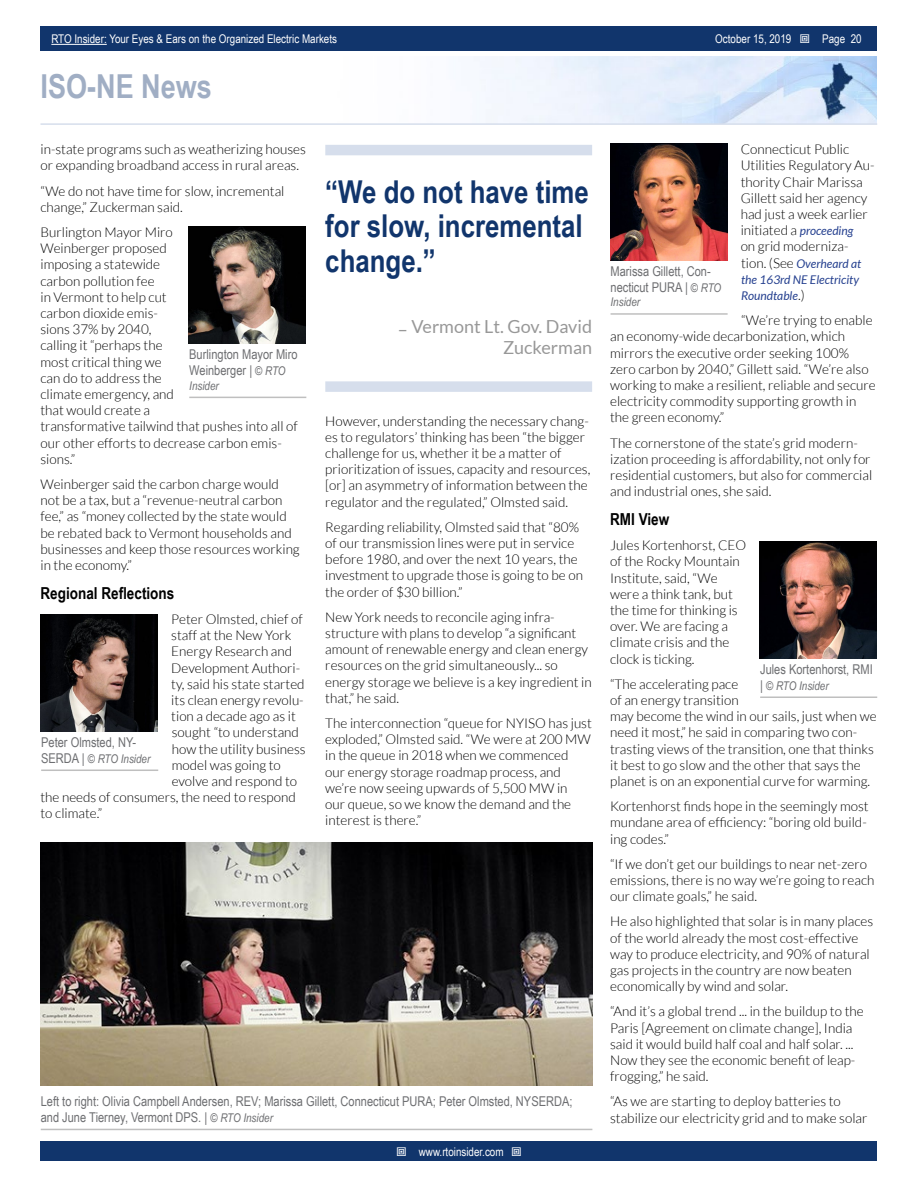
<style>
.page{position:relative;width:918px;height:1188px;background:#fff}
.page>*{position:absolute;margin:0;border:0;box-sizing:border-box;transform-origin:0 0}
.t1{font:700 33px "Arial Narrow";color:#a0aec4}
.t2{font:700 31.5px/34.5px "Arial Narrow";color:#11356c}
.t3{font:18px/21.6px "Lato";color:#989898;text-align:right}
.t4{font:700 16.5px "Arial Narrow";color:#000}
.t5{font:300 13.5px/16.2px "Lato";color:#000}
.t6{font:13.5px/16.2px "Arial Narrow";color:#6d6e71}
.t7{font:12px "Arial Narrow";color:#fff}
.t8{font:italic 12px/16.2px "Lato";color:#25408f}
.t9{font:italic 12px "Arial Narrow";color:#6d6e71}
.s1{font-style:inherit}
.s2{font-style:italic;font-size:12px}
.s3{font-style:normal;font-size:13.5px}
.s4{font-weight:400;font-style:italic;font-size:12px;color:#25408f}
.s5{font-weight:300;font-style:normal;font-size:13.5px;color:#000}
</style>
<div class="page">
<div style="left:41px;top:1142px;width:836px;height:19px;background:#11356c"></div>
<div style="left:41px;top:27px;width:836px;height:24px;background:#11356c"></div>
<hr style="left:51px;top:44px;width:56px;height:1px;background:#fff">
<img style="left:474px;top:56px;width:403px;height:67px">
<hr style="left:40px;top:123px;width:837px;height:2px;background:#d6deec">
<hr style="left:41px;top:1129px;width:551px;height:1px;background:#bfbfbf">
<img style="left:40px;top:842px;width:552px;height:244px">
<img style="left:189px;top:227px;width:117px;height:117px">
<hr style="left:189px;top:397px;width:117px;height:1px;background:#bfbfbf">
<img style="left:760px;top:541px;width:117px;height:117px">
<hr style="left:760px;top:696px;width:117px;height:2px;background:#bfbfbf">
<img style="left:610px;top:143px;width:117px;height:117px">
<hr style="left:611px;top:313px;width:117px;height:2px;background:#bfbfbf">
<img style="left:41px;top:614px;width:117px;height:117px">
<hr style="left:41px;top:770px;width:117px;height:1px;background:#bfbfbf">
<div style="left:325px;top:145px;width:267px;height:10px;background:#d6deec"></div>
<div style="left:325px;top:381px;width:267px;height:11px;background:#d6deec"></div>
<p class="t7" style="left:51px;top:30px;width:287px">RTO Insider: Your Eyes &amp; Ears on the Organized Electric Markets</p>
<p class="t7" style="left:715px;top:30px;width:78px">October 15, <span class="s1">2019</span></p>
<p class="t7" style="left:822px;top:30px;width:41px">Page 20</p>
<h1 class="t1" style="left:40px;top:61px;width:173px">ISO-NE News</h1>
<p class="t5" style="left:40px;top:141px;width:267px">in-state programs such as weatherizing houses or expanding broadband access in rural areas.</p>
<p class="t5" style="left:40px;top:183px;width:245px">“We do not have time for slow, incremental change,” Zuckerman said.</p>
<p class="t5" style="left:40px;top:224px;width:259px">Burlington Mayor Miro<br>Weinberger proposed<br>imposing a statewide<br>carbon pollution fee<br>in Vermont to help cut<br>carbon dioxide emis-<br>sions 37% by 2040,<br>calling it “perhaps the<br>most critical thing we<br>can do to address the<br>climate emergency, and<br>that would create a<br>transformative tailwind that pushes into all of our other efforts to decrease carbon emis&shy;sions.”</p>
<p class="t5" style="left:40px;top:476px;width:261px">Weinberger said the carbon charge would not be a tax, but a “revenue-neutral carbon fee,” as “money collected by the state would be rebated back to Vermont households and businesses and keep those resources working in the economy.”</p>
<p class="t4" style="left:40px;top:581px;width:135px">Regional Reflections</p>
<p class="t5" style="left:171px;top:611px;width:133px">Peter Olmsted, chief of</p>
<p class="t5" style="left:171px;top:627px;width:122px">staff at the New York</p>
<p class="t5" style="left:171px;top:644px;width:122px">Energy Research and</p>
<p class="t5" style="left:171px;top:660px;width:130px">Development Authori-</p>
<p class="t5" style="left:171px;top:676px;width:135px">ty, said his state started</p>
<p class="t5" style="left:171px;top:692px;width:134px">its clean energy revolu-</p>
<p class="t5" style="left:171px;top:708px;width:126px">tion a decade ago as it</p>
<p class="t5" style="left:172px;top:725px;width:129px">sought “to understand</p>
<p class="t5" style="left:172px;top:741px;width:135px">how the utility business</p>
<p class="t5" style="left:172px;top:757px;width:111px">model was going to</p>
<p class="t5" style="left:172px;top:773px;width:127px">evolve and respond to</p>
<p class="t5" style="left:41px;top:789px;width:257px">the needs of consumers, the need to respond</p>
<p class="t5" style="left:41px;top:806px;width:63px">to climate.”</p>
<p class="t6" style="left:189px;top:346px;width:110px">Burlington Mayor Miro<br>Weinberger | <span class="s2">© RTO</span></p>
<p class="t9" style="left:189px;top:377px;width:31px">Insider</p>
<p class="t6" style="left:41px;top:733px;width:96px">Peter Olmsted, NY-</p>
<p class="t9" style="left:41px;top:750px;width:111px"><span class="s3">SERDA |</span> © RTO Insider</p>
<h2 class="t2" style="left:325px;top:173px;width:265px">“We do not have time for slow, incremental change.”</h2>
<h3 class="t3" style="left:398px;top:315px;width:196px">– Vermont Lt. Gov. David<br>Zuckerman</h3>
<p class="t5" style="left:325px;top:413px;width:267px">However, understanding the necessary chang&shy;es to regulators’ thinking has been “the bigger challenge for us, whether it be a matter of prioritization of issues, capacity and resources, [or] an asymmetry of information between the regulator and the regulated,” Olmsted said.</p>
<p class="t5" style="left:325px;top:519px;width:259px">Regarding reliability, Olmsted said that “80% of our transmission lines were put in service before 1980, and over the next 10 years, the investment to upgrade those is going to be on the order of $30 billion.”</p>
<p class="t5" style="left:325px;top:609px;width:268px">New York needs to reconcile aging infra&shy;structure with plans to develop “a significant amount of renewable energy and clean energy resources on the grid simultaneously... so energy storage we believe is a key ingredient in that,” he said.</p>
<p class="t5" style="left:325px;top:715px;width:268px">The interconnection “queue for NYISO has just exploded,” Olmsted said. “We were at 200 MW in the queue in 2018 when we commenced<br>our energy storage roadmap process, and we’re now seeing upwards of 5,500 MW in<br>our queue, so we know the demand and the interest is there.”</p>
<p class="t6" style="left:41px;top:1092px;width:533px">Left to right: Olivia Campbell Andersen, REV; Marissa Gillett, Connecticut PURA; Peter Olmsted, NYSERDA; and June Tierney, Vermont DPS. | <span class="s2">© RTO Insider</span></p>
<p class="t7" style="left:419px;top:1143px;width:86px">www.rtoinsider.com</p>
<p class="t5" style="left:741px;top:141px;width:136px">Connecticut Public<br>Utilities Regulatory Au&shy;thority Chair Marissa<br>Gillett said her agency had just a week earlier initiated a <span class="s4">proceeding<br></span>on grid moderniza-</p>
<p class="t8" style="left:741px;top:256px;width:122px"><span class="s5">tion. (See</span> Overheard at the 163rd NE Electricity<br>Roundtable<span class="s5">.)</span></p>
<p class="t5" style="left:610px;top:312px;width:267px;text-indent:131px">“We’re trying to enable an economy-wide decarbonization, which mirrors the executive order seeking 100% zero carbon by 2040,” Gillett said. “We’re also working to make a resilient, reliable and secure electricity commodity supporting growth in the green economy.”</p>
<p class="t5" style="left:610px;top:435px;width:264px">The cornerstone of the state’s grid modern&shy;ization proceeding is affordability, not only for residential customers, but also for commercial and industrial ones, she said.</p>
<p class="t4" style="left:610px;top:507px;width:61px">RMI View</p>
<p class="t5" style="left:610px;top:537px;width:138px">Jules Kortenhorst, CEO of the Rocky Mountain<br>Institute, said, “We were a think tank, but the time for thinking is over. We are facing a climate crisis and the clock is ticking.</p>
<p class="t5" style="left:610px;top:676px;width:268px">“The accelerating pace<br>of an energy transition<br>may become the wind in our sails, just when we need it most,” he said in comparing two con&shy;trasting views of the transition, one that thinks it best to go slow and the other that says the planet is on an exponential curve for warming.</p>
<p class="t5" style="left:610px;top:798px;width:260px">Kortenhorst finds hope in the seemingly most mundane area of efficiency: “boring old build&shy;ing codes.”</p>
<p class="t5" style="left:610px;top:856px;width:266px">“If we don’t get our buildings to near net-zero emissions, there is no way we’re going to reach our climate goals,” he said.</p>
<p class="t5" style="left:610px;top:914px;width:265px">He also highlighted that solar is in many places of the world already the most cost-effective way to produce electricity, and 90% of natural gas projects in the country are now beaten economically by wind and solar.</p>
<p class="t5" style="left:610px;top:1004px;width:255px">“And it’s a global trend ... in the buildup to the Paris [Agreement on climate change], India said it would build half coal and half solar. ...<br>Now they see the economic benefit of leap&shy;frogging,” he said.</p>
<p class="t5" style="left:610px;top:1094px;width:259px">“As we are starting to deploy batteries to stabilize our electricity grid and to make solar</p>
<p class="t6" style="left:611px;top:263px;width:112px">Marissa Gillett, Con&shy;necticut PURA | <span class="s2">© RTO</span></p>
<p class="t9" style="left:611px;top:294px;width:31px">Insider</p>
<p class="t6" style="left:760px;top:660px;width:114px">Jules Kortenhorst, RMI</p>
<p class="t9" style="left:760px;top:677px;width:70px"><span class="s3">|</span> © RTO Insider</p>
</div>
